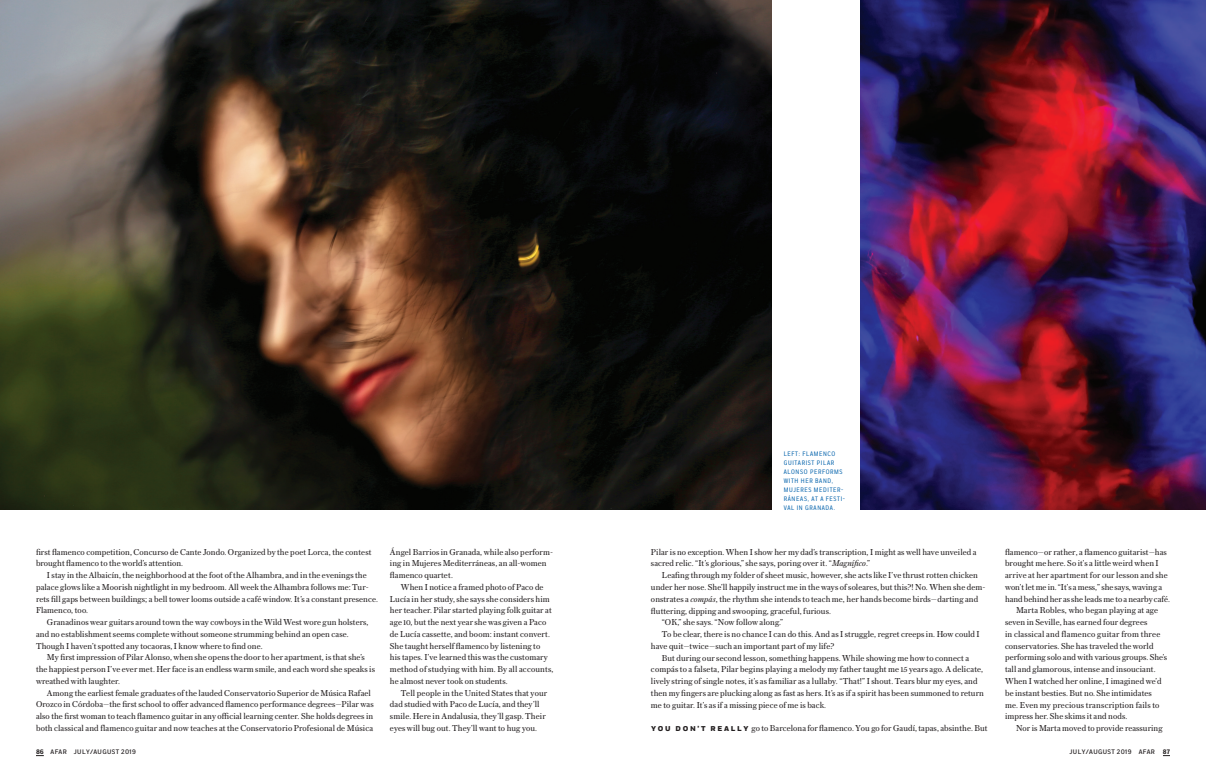
<style>
.page{position:relative;width:1206px;height:779px;background:#fff}
.page>*{position:absolute;margin:0;border:0;box-sizing:border-box;transform-origin:0 0}
.t1{font:9px/11.8px "Austin Text";letter-spacing:.01em;color:#231f20}
.t2{font:6.5px/9px "Fort Comp AFAR";letter-spacing:.1em;color:#0161ab}
.t3{font:500 6.5px "Fort Cond AFAR";letter-spacing:.055em;color:#231f20}
.s1{font-style:italic}
.s2{font-family:"Fort AFAR";font-weight:800;font-size:7px}
.s3{font-weight:700}
</style>
<div class="page">
<img style="left:860px;top:0;width:346px;height:509px">
<img style="left:0;top:0;width:772px;height:509px">
<p class="t1" style="left:36px;top:545px;width:337px">first flamenco competition, Concurso de Cante Jondo. Organized by the poet Lorca, the contest brought flamenco to the world’s attention.</p>
<p class="t1" style="left:36px;top:569px;width:343px;text-indent:11px">I stay in the Albaicín, the neighborhood at the foot of the Alhambra, and in the evenings the palace glows like a Moorish nightlight in my bedroom. All week the Alhambra follows me: Tur&shy;rets fill gaps between buildings; a bell tower looms outside a café window. It’s a constant presence.<br>Flamenco, too.</p>
<p class="t1" style="left:36px;top:616px;width:334px;text-indent:11px">Granadinos wear guitars around town the way cowboys in the Wild West wore gun holsters, and no establishment seems complete without someone strumming behind an open case.<br>Though I haven’t spotted any tocaoras, I know where to find one.</p>
<p class="t1" style="left:36px;top:651px;width:341px;text-indent:11px">My first impression of Pilar Alonso, when she opens the door to her apartment, is that she’s the happiest person I’ve ever met. Her face is an endless warm smile, and each word she speaks is wreathed with laughter.</p>
<p class="t1" style="left:36px;top:686px;width:339px;text-indent:11px">Among the earliest female graduates of the lauded Conservatorio Superior de Música Rafael Orozco in Córdoba—the first school to offer advanced flamenco performance degrees—Pilar was also the first woman to teach flamenco guitar in any official learning center. She holds degrees in both classical and flamenco guitar and now teaches at the Conservatorio Profesional de Música</p>
<p class="t1" style="left:390px;top:545px;width:165px">Ángel Barrios in Granada, while also perform&shy;ing in Mujeres Mediterráneas, an all-women flamenco quartet.</p>
<p class="t1" style="left:390px;top:580px;width:165px;text-indent:11px">When I notice a framed photo of Paco de Lucía in her study, she says she considers him her teacher. Pilar started playing folk guitar at age 10, but the next year she was given a Paco de Lucía cassette, and boom: instant convert.<br>She taught herself flamenco by listening to<br>his tapes. I’ve learned this was the customary method of studying with him. By all accounts, he almost never took on students.</p>
<p class="t1" style="left:390px;top:686px;width:159px;text-indent:11px">Tell people in the United States that your dad studied with Paco de Lucía, and they’ll smile. Here in Andalusia, they’ll gasp. Their eyes will bug out. They’ll want to hug you.</p>
<p class="t2" style="left:784px;top:449px;width:63px">LEFT: FLAMENCO<br>GUITARIST PILAR<br>ALONSO PERFORMS<br>WITH HER BAND,<br>MUJERES MEDITER-<br>RÁNEAS, AT A FESTI-<br>VAL IN GRANADA.</p>
<p class="t1" style="left:651px;top:545px;width:327px">Pilar is no exception. When I show her my dad’s transcription, I might as well have unveiled a sacred relic. “It’s glorious,” she says, poring over it. “<span class="s1">Magnífico</span>.”</p>
<p class="t1" style="left:662px;top:569px;width:317px">Leafing through my folder of sheet music, however, she acts like I’ve thrust rotten chicken</p>
<p class="t1" style="left:651px;top:581px;width:336px">under her nose. She’ll happily instruct me in the ways of soleares, but this?! No. When she dem-</p>
<p class="t1" style="left:651px;top:592px;width:329px">onstrates a <span class="s1">compás</span>, the rhythm she intends to teach me, her hands become birds—darting and</p>
<p class="t1" style="left:651px;top:604px;width:181px">fluttering, dipping and swooping, graceful, furious.</p>
<p class="t1" style="left:662px;top:616px;width:123px">“OK,” she says. “Now follow along.”</p>
<p class="t1" style="left:662px;top:628px;width:319px">To be clear, there is no chance I can do this. And as I struggle, regret creeps in. How could I</p>
<p class="t1" style="left:651px;top:639px;width:185px">have quit—twice—such an important part of my life?</p>
<p class="t1" style="left:662px;top:651px;width:309px">But during our second lesson, something happens. While showing me how to connect a</p>
<p class="t1" style="left:651px;top:663px;width:334px">compás to a falseta, Pilar begins playing a melody my father taught me 15 years ago. A delicate,</p>
<p class="t1" style="left:651px;top:675px;width:328px">lively string of single notes, it’s as familiar as a lullaby. “That!” I shout. Tears blur my eyes, and</p>
<p class="t1" style="left:651px;top:686px;width:334px">then my fingers are plucking along as fast as hers. It’s as if a spirit has been summoned to return</p>
<p class="t1" style="left:651px;top:698px;width:177px">me to guitar. It’s as if a missing piece of me is back.</p>
<p class="t1" style="left:651px;top:721px;width:338px"><span class="s2">Y O U D O N ’ T R E A L L Y</span> go to Barcelona for flamenco. You go for Gaudí, tapas, absinthe. But</p>
<p class="t1" style="left:1005px;top:545px;width:163px">flamenco—or rather, a flamenco guitarist—has</p>
<p class="t1" style="left:1005px;top:557px;width:155px">brought me here. So it’s a little weird when I</p>
<p class="t1" style="left:1005px;top:569px;width:164px">arrive at her apartment for our lesson and she</p>
<p class="t1" style="left:1005px;top:580px;width:159px">won’t let me in. “It’s a mess,” she says, waving a</p>
<p class="t1" style="left:1005px;top:592px;width:167px">hand behind her as she leads me to a nearby café.</p>
<p class="t1" style="left:1016px;top:604px;width:144px">Marta Robles, who began playing at age</p>
<p class="t1" style="left:1005px;top:616px;width:144px">seven in Seville, has earned four degrees</p>
<p class="t1" style="left:1005px;top:627px;width:157px">in classical and flamenco guitar from three</p>
<p class="t1" style="left:1005px;top:639px;width:150px">conservatories. She has traveled the world</p>
<p class="t1" style="left:1005px;top:651px;width:164px">performing solo and with various groups. She’s</p>
<p class="t1" style="left:1005px;top:663px;width:152px">tall and glamorous, intense and insouciant.</p>
<p class="t1" style="left:1005px;top:674px;width:158px">When I watched her online, I imagined we’d</p>
<p class="t1" style="left:1005px;top:686px;width:148px">be instant besties. But no. She intimidates</p>
<p class="t1" style="left:1005px;top:698px;width:156px">me. Even my precious transcription fails to</p>
<p class="t1" style="left:1005px;top:710px;width:124px">impress her. She skims it and nods.</p>
<p class="t1" style="left:1016px;top:721px;width:148px">Nor is Marta moved to provide reassuring</p>
<p class="t3" style="left:36px;top:747px;width:101px"><span class="s3">86</span> AFAR JULY/AUGUST 2019</p>
<p class="t3" style="left:1070px;top:747px;width:102px">JULY/AUGUST 2019 AFAR <span class="s3">87</span></p>
</div>
